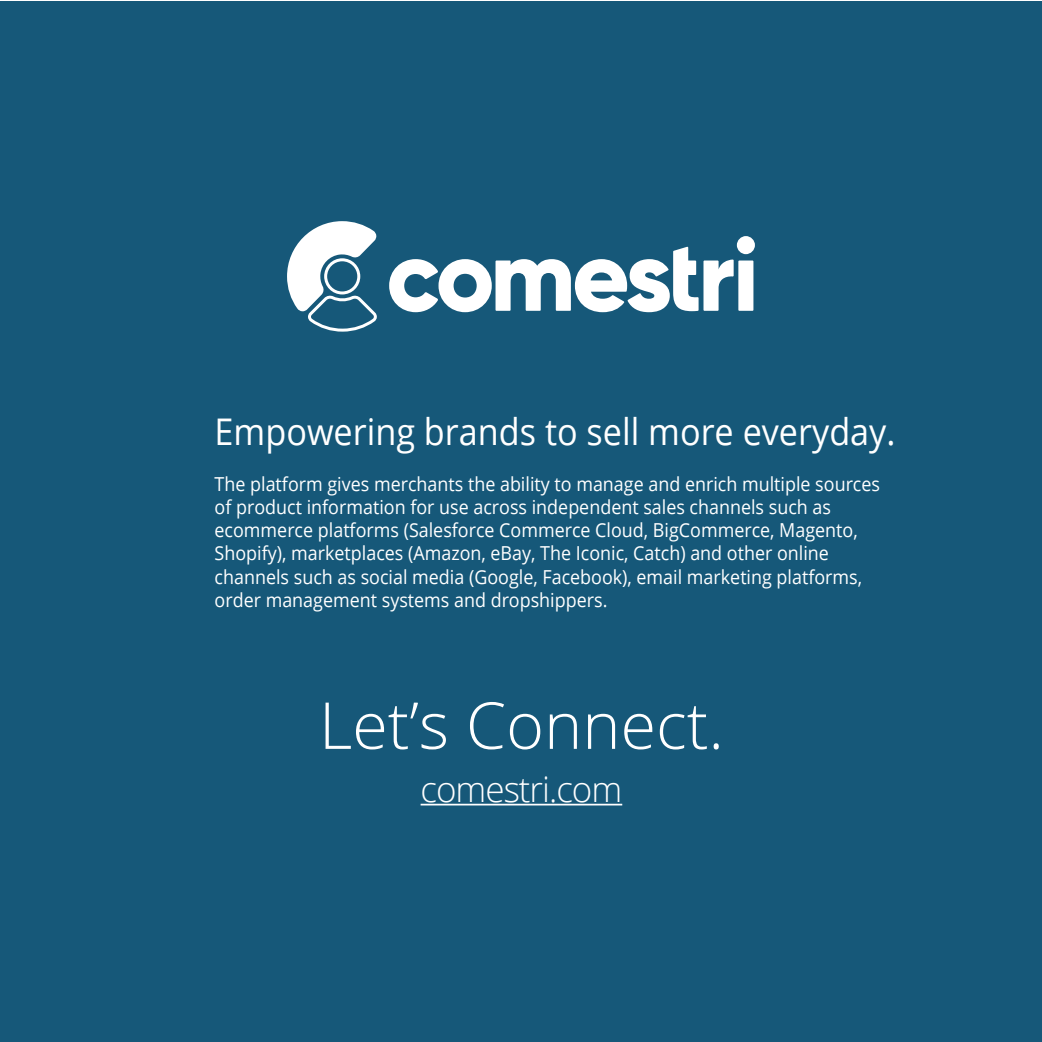
<style>
.page{position:relative;width:1042px;height:1042px;background:#fff}
.page>*{position:absolute;margin:0;border:0;box-sizing:border-box;transform-origin:0 0}
.t1{font:300 64.75px "Open Sans";color:#fff}
.t2{font:36.75px "Open Sans";color:#fff;scale:.93 1}
.t3{font:300 35px "Open Sans";letter-spacing:-.03em;color:#fff}
.t4{font:19.25px/23.1px "Open Sans";color:#fff;scale:.93 1}
</style>
<div class="page">
<div style="left:0;top:1px;width:1042px;height:1040px;background:#165879"></div>
<svg style="left:287px;top:221px;width:90px;height:111px"></svg>
<svg style="left:389px;top:236px;width:366px;height:76px"></svg>
<hr style="left:420px;top:804px;width:202px;height:1px;background:#fff">
<h2 class="t2" style="left:215px;top:406px;width:734px">Empowering brands to sell more everyday.</h2>
<p class="t4" style="left:215px;top:472px;width:717px">The platform gives merchants the ability to manage and enrich multiple sources of product information for use across independent sales channels such as ecommerce platforms (Salesforce Commerce Cloud, BigCommerce, Magento, Shopify), marketplaces (Amazon, eBay, The Iconic, Catch) and other online channels such as social media (Google, Facebook), email marketing platforms, order management systems and dropshippers.</p>
<h1 class="t1" style="left:319px;top:681px;width:406px">Let’s Connect.</h1>
<h3 class="t3" style="left:420px;top:765px;width:203px">comestri.com</h3>
</div>
